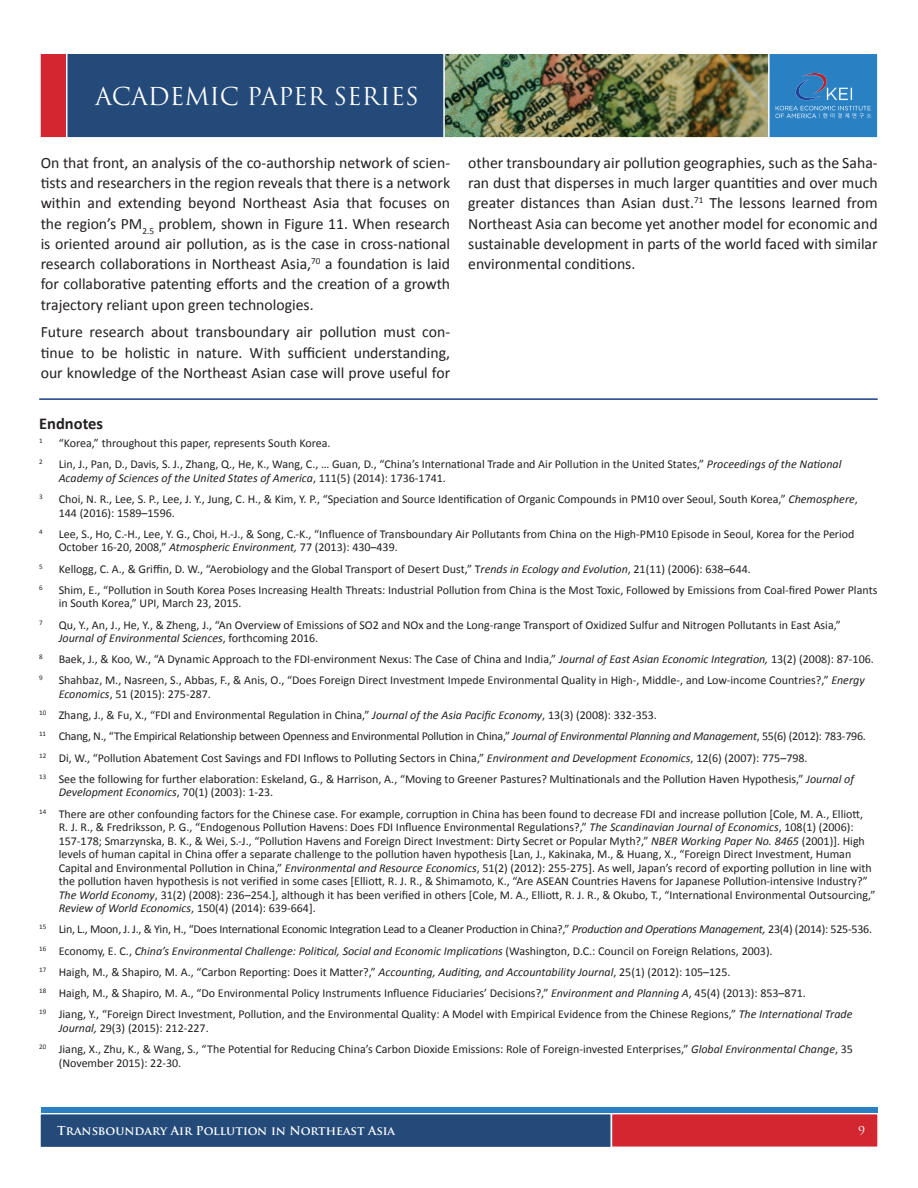
<style>
.page{position:relative;width:918px;height:1188px;background:#fff}
.page>*{position:absolute;margin:0;border:0;box-sizing:border-box;transform-origin:0 0}
.t1{font:24px "Trajan";color:#fff}
.t2{font:700 16.5px "Calibri";color:#231f20}
.t3{font:15.75px/20.2px "Calibri";color:#231f20;text-align:justify}
.t4{font:12px/13.5px "Calibri";color:#231f20}
.t5{font:700 12px "Trajan Pro";color:#fff}
.t6{font:12px "Trajan";color:#fff}
.t7{font:7.05px "Calibri";color:#231f20}
.s1{font-style:italic}
</style>
<div class="page">
<div style="left:63px;top:52px;width:789px;height:87px;background:#244a79;border:2px solid #fff"></div>
<div style="left:39px;top:52px;width:29px;height:87px;background:#d22631;border:2px solid #fff"></div>
<div style="left:767px;top:53px;width:112px;height:86px;background:#2981c4;border:2px solid #fff"></div>
<div style="left:39px;top:1113px;width:573px;height:35px;background:#244a79;border:2px solid #fff"></div>
<div style="left:611px;top:1113px;width:268px;height:35px;background:#d22631;border:2px solid #fff"></div>
<div style="left:41px;top:1107px;width:836px;height:6px;background:#2981c4"></div>
<img style="left:443px;top:52px;width:327px;height:87px">
<img style="left:776px;top:74px;width:96px;height:44px">
<hr style="left:39px;top:398px;width:839px;height:2px;background:#163f8a">
<h1 class="t1" style="left:95px;top:82px;width:325px">ACADEMIC PAPER SERIES</h1>
<p class="t3" style="left:41px;top:152px;width:411px">On that front, an analysis of the co-authorship network of scien&shy;tists and researchers in the region reveals that there is a network within and extending beyond Northeast Asia that focuses on the region’s PM<sub>2.5</sub> problem, shown in Figure 11. When research is oriented around air pollution, as is the case in cross-national research collaborations in Northeast Asia,<sup>70</sup> a foundation is laid for collaborative patenting efforts and the creation of a growth trajectory reliant upon green technologies.</p>
<h3 class="t3" style="left:41px;top:321px;width:411px">Future research about transboundary air pollution must con&shy;tinue to be holistic in nature. With sufficient understanding, our knowledge of the Northeast Asian case will prove useful for</h3>
<p class="t3" style="left:468px;top:152px;width:411px">other transboundary air pollution geographies, such as the Saha&shy;ran dust that disperses in much larger quantities and over much greater distances than Asian dust.<sup>71</sup> The lessons learned from Northeast Asia can become yet another model for economic and sustainable development in parts of the world faced with similar environmental conditions.</p>
<h2 class="t2" style="left:39px;top:413px;width:65px">Endnotes</h2>
<p class="t7" style="left:39px;top:436px;width:5px">1</p>
<p class="t4" style="left:59px;top:436px;width:273px">“Korea,” throughout this paper, represents South Korea.</p>
<p class="t7" style="left:39px;top:458px;width:5px">2</p>
<p class="t4" style="left:59px;top:457px;width:784px">Lin, J., Pan, D., Davis, S. J., Zhang, Q., He, K., Wang, C., … Guan, D., “China’s International Trade and Air Pollution in the United States,” <span class="s1">Proceedings of the National<br>Academy of Sciences of the United States of America</span>, 111(5) (2014): 1736-1741.</p>
<p class="t7" style="left:39px;top:492px;width:5px">3</p>
<p class="t4" style="left:59px;top:492px;width:801px">Choi, N. R., Lee, S. P., Lee, J. Y., Jung, C. H., &amp; Kim, Y. P., “Speciation and Source Identification of Organic Compounds in PM10 over Seoul, South Korea,” <span class="s1">Chemosphere</span>,<br>144 (2016): 1589–1596.</p>
<p class="t7" style="left:39px;top:527px;width:5px">4</p>
<p class="t4" style="left:59px;top:526px;width:797px">Lee, S., Ho, C.-H., Lee, Y. G., Choi, H.-J., &amp; Song, C.-K., “Influence of Transboundary Air Pollutants from China on the High-PM10 Episode in Seoul, Korea for the Period<br>October 16-20, 2008,” <span class="s1">Atmospheric Environment,</span> 77 (2013): 430–439.</p>
<p class="t7" style="left:39px;top:562px;width:5px">5</p>
<p class="t4" style="left:59px;top:561px;width:694px">Kellogg, C. A., &amp; Griffin, D. W., “Aerobiology and the Global Transport of Desert Dust,” T<span class="s1">rends in Ecology and Evolution</span>, 21(11) (2006): 638–644.</p>
<p class="t7" style="left:39px;top:583px;width:5px">6</p>
<p class="t4" style="left:59px;top:582px;width:820px">Shim, E., “Pollution in South Korea Poses Increasing Health Threats: Industrial Pollution from China is the Most Toxic, Followed by Emissions from Coal-fired Power Plants in South Korea,” UPI, March 23, 2015.</p>
<p class="t7" style="left:39px;top:618px;width:5px">7</p>
<p class="t4" style="left:59px;top:617px;width:784px">Qu, Y., An, J., He, Y., &amp; Zheng, J., “An Overview of Emissions of SO2 and NOx and the Long-range Transport of Oxidized Sulfur and Nitrogen Pollutants in East Asia,”<br><span class="s1">Journal of Environmental Sciences</span>, forthcoming 2016.</p>
<p class="t7" style="left:39px;top:653px;width:5px">8</p>
<p class="t4" style="left:59px;top:652px;width:817px">Baek, J., &amp; Koo, W., “A Dynamic Approach to the FDI-environment Nexus: The Case of China and India,” <span class="s1">Journal of East Asian Economic Integration,</span> 13(2) (2008): 87-106.</p>
<p class="t7" style="left:39px;top:674px;width:5px">9</p>
<p class="t4" style="left:59px;top:673px;width:807px">Shahbaz, M., Nasreen, S., Abbas, F., &amp; Anis, O., “Does Foreign Direct Investment Impede Environmental Quality in High-, Middle-, and Low-income Countries?,” <span class="s1">Energy<br>Economics</span>, 51 (2015): 275-287.</p>
<p class="t4" style="left:39px;top:704px;width:828px;line-height:21.3px"><sup>10</sup> Zhang, J., &amp; Fu, X., “FDI and Environmental Regulation in China,” <span class="s1">Journal of the Asia Pacific Economy</span>, 13(3) (2008): 332-353.<br><sup>11</sup> Chang, N., “The Empirical Relationship between Openness and Environmental Pollution in China,” <span class="s1">Journal of Environmental Planning and Management</span>, 55(6) (2012): 783-796.<br><sup>12</sup> Di, W., “Pollution Abatement Cost Savings and FDI Inflows to Polluting Sectors in China,” <span class="s1">Environment and Development Economics</span>, 12(6) (2007): 775–798.<br><sup>13</sup> See the following for further elaboration: Eskeland, G., &amp; Harrison, A., “Moving to Greener Pastures? Multinationals and the Pollution Haven Hypothesis,” <span class="s1">Journal of</span></p>
<p class="t4" style="left:39px;top:781px;width:825px;line-height:21.3px;text-indent:20px"><span class="s1">Development Economics</span>, 70(1) (2003): 1-23.<br><sup>14</sup> There are other confounding factors for the Chinese case. For example, corruption in China has been found to decrease FDI and increase pollution [Cole, M. A., Elliott,</p>
<p class="t4" style="left:59px;top:820px;width:818px">R. J. R., &amp; Fredriksson, P. G., “Endogenous Pollution Havens: Does FDI Influence Environmental Regulations?,” <span class="s1">The Scandinavian Journal of Economics</span>, 108(1) (2006):<br>157-178; Smarzynska, B. K., &amp; Wei, S.-J., “Pollution Havens and Foreign Direct Investment: Dirty Secret or Popular Myth?,” <span class="s1">NBER Working Paper No. 8465</span> (2001)]. High levels of human capital in China offer a separate challenge to the pollution haven hypothesis [Lan, J., Kakinaka, M., &amp; Huang, X., “Foreign Direct Investment, Human Capital and Environmental Pollution in China,” <span class="s1">Environmental and Resource Economics</span>, 51(2) (2012): 255-275]. As well, Japan’s record of exporting pollution in line with the pollution haven hypothesis is not verified in some cases [Elliott, R. J. R., &amp; Shimamoto, K., “Are ASEAN Countries Havens for Japanese Pollution-intensive Industry?” <span class="s1">The World Economy</span>, 31(2) (2008): 236–254.], although it has been verified in others [Cole, M. A., Elliott, R. J. R., &amp; Okubo, T., “International Environmental Outsourcing,” <span class="s1">Review of World Economics</span>, 150(4) (2014): 639-664].</p>
<p class="t4" style="left:39px;top:918px;width:834px;line-height:21.3px"><sup>15</sup> Lin, L., Moon, J. J., &amp; Yin, H., “Does International Economic Integration Lead to a Cleaner Production in China?,” <span class="s1">Production and Operations Management,</span> 23(4) (2014): 525-536.<br><sup>16</sup> Economy, E. C., <span class="s1">China’s Environmental Challenge: Political, Social and Economic Implications</span> (Washington, D.C.: Council on Foreign Relations, 2003).<br><sup>17</sup> Haigh, M., &amp; Shapiro, M. A., “Carbon Reporting: Does it Matter?,” <span class="s1">Accounting, Auditing, and Accountability Journal</span>, 25(1) (2012): 105–125.<br><sup>18</sup> Haigh, M., &amp; Shapiro, M. A., “Do Environmental Policy Instruments Influence Fiduciaries’ Decisions?,” <span class="s1">Environment and Planning A</span>, 45(4) (2013): 853–871.<br><sup>19</sup> Jiang, Y., “Foreign Direct Investment, Pollution, and the Environmental Quality: A Model with Empirical Evidence from the Chinese Regions,” <span class="s1">The International Trade</span></p>
<p class="t4" style="left:39px;top:1017px;width:815px;line-height:21.3px;text-indent:20px"><span class="s1">Journal,</span> 29(3) (2015): 212-227.<br><sup>20</sup> Jiang, X., Zhu, K., &amp; Wang, S., “The Potential for Reducing China’s Carbon Dioxide Emissions: Role of Foreign-invested Enterprises,” <span class="s1">Global Environmental Change</span>, 35</p>
<p class="t4" style="left:59px;top:1055px;width:124px">(November 2015): 22-30.</p>
<p class="t5" style="left:57px;top:1123px;width:339px">Transboundary Air Pollution in Northeast Asia</p>
<p class="t6" style="left:858px;top:1124px;width:9px">9</p>
</div>
